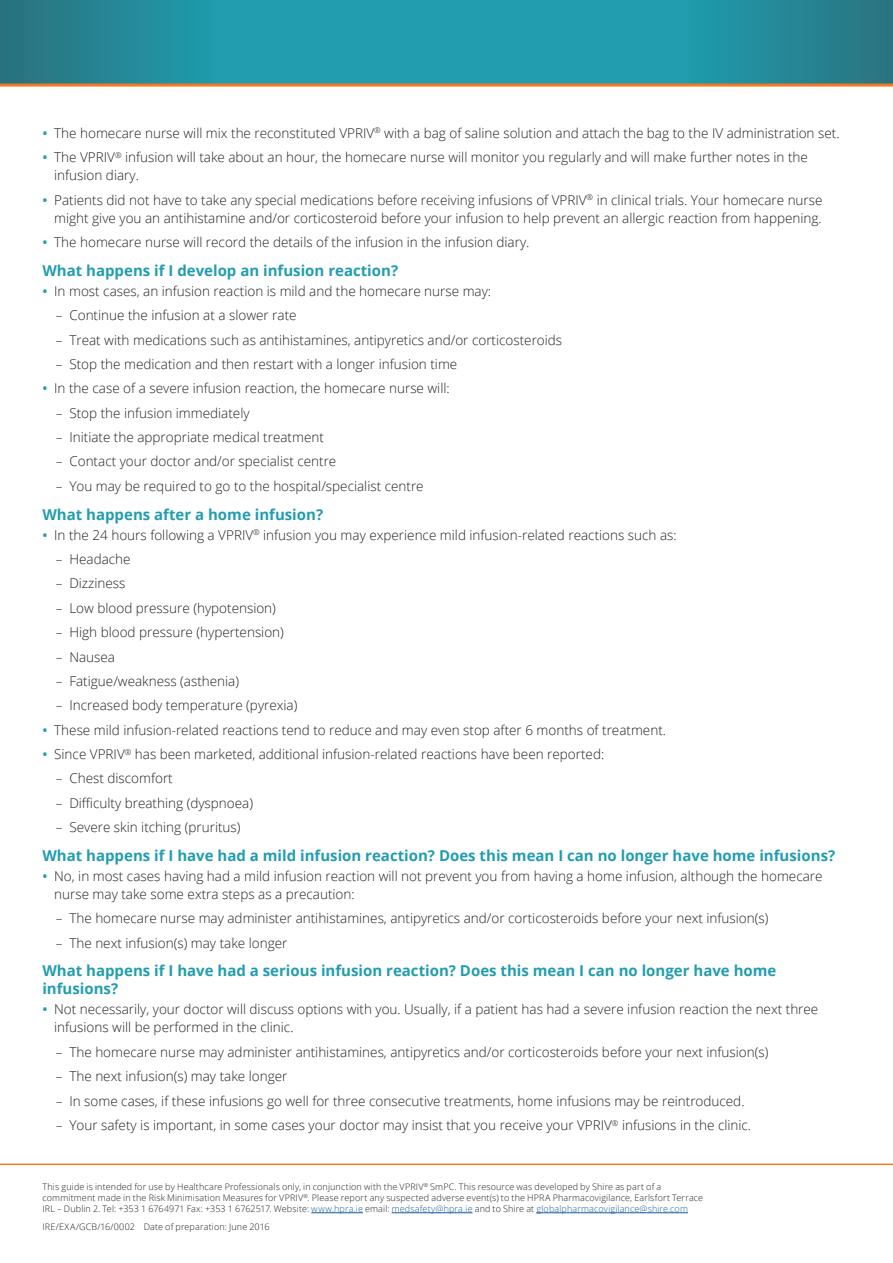
<style>
.page{position:relative;width:893px;height:1263px;background:#fff}
.page>*{position:absolute;margin:0;border:0;box-sizing:border-box;transform-origin:0 0}
.Sub_Head_Turq{font:700 15px/18px "Open Sans";color:#229db0}
.Body_Copy{font:300 13.5px/18px "Open Sans";color:#231f20}
.t1{font:300 9px/11.2px "Open Sans";letter-spacing:.015em;color:#231f20}
.s1{font-weight:600;color:#229db0}
.s2{color:#175d9e}
</style>
<div class="page">
<svg style="left:0;top:0;width:893px;height:84px;background:#2492a2"></svg>
<hr style="left:0;top:84px;width:893px;height:3px;background:#f47921">
<hr style="left:0;top:1163px;width:893px;height:2px;background:#f47921">
<hr style="left:311px;top:1212px;width:52px;height:1px;background:#175d9e">
<hr style="left:392px;top:1212px;width:80px;height:1px;background:#175d9e">
<hr style="left:536px;top:1212px;width:152px;height:1px;background:#175d9e">
<p class="Body_Copy" style="left:42px;top:124px;width:799px"><span class="s1">•</span> The homecare nurse will mix the reconstituted VPRIV<sup>®</sup> with a bag of saline solution and attach the bag to the IV administration set.</p>
<p class="Body_Copy" style="left:54px;top:148px;width:755px;text-indent:-12px"><span class="s1">•</span> The VPRIV<sup>®</sup> infusion will take about an hour, the homecare nurse will monitor you regularly and will make further notes in the infusion diary.</p>
<p class="Body_Copy" style="left:42px;top:190px;width:782px;text-align:right"><span class="s1">•</span> Patients did not have to take any special medications before receiving infusions of VPRIV<sup>®</sup> in clinical trials. Your homecare nurse might give you an antihistamine and/or corticosteroid before your infusion to help prevent an allergic reaction from happening.</p>
<p class="Body_Copy" style="left:42px;top:233px;width:488px"><span class="s1">•</span> The homecare nurse will record the details of the infusion in the infusion diary.</p>
<p class="Sub_Head_Turq" style="left:42px;top:261px;width:357px">What happens if I develop an infusion reaction?</p>
<p class="Body_Copy" style="left:42px;top:282px;width:450px"><span class="s1">•</span> In most cases, an infusion reaction is mild and the homecare nurse may:</p>
<p class="Body_Copy" style="left:56px;top:306px;width:242px">– Continue the infusion at a slower rate</p>
<p class="Body_Copy" style="left:56px;top:330px;width:508px">– Treat with medications such as antihistamines, antipyretics and/or corticosteroids</p>
<p class="Body_Copy" style="left:56px;top:355px;width:403px">– Stop the medication and then restart with a longer infusion time</p>
<p class="Body_Copy" style="left:42px;top:379px;width:409px"><span class="s1">•</span> In the case of a severe infusion reaction, the homecare nurse will:</p>
<p class="Body_Copy" style="left:56px;top:403px;width:195px">– Stop the infusion immediately</p>
<p class="Body_Copy" style="left:56px;top:428px;width:270px">– Initiate the appropriate medical treatment</p>
<p class="Body_Copy" style="left:56px;top:452px;width:282px">– Contact your doctor and/or specialist centre</p>
<p class="Body_Copy" style="left:56px;top:477px;width:369px">– You may be required to go to the hospital/specialist centre</p>
<p class="Sub_Head_Turq" style="left:42px;top:505px;width:282px">What happens after a home infusion?</p>
<p class="Body_Copy" style="left:42px;top:525px;width:636px"><span class="s1">•</span> In the 24 hours following a VPRIV<sup>®</sup> infusion you may experience mild infusion-related reactions such as:</p>
<p class="Body_Copy" style="left:56px;top:550px;width:76px">– Headache</p>
<p class="Body_Copy" style="left:56px;top:574px;width:71px">– Dizziness</p>
<p class="Body_Copy" style="left:56px;top:598px;width:222px">– Low blood pressure (hypotension)</p>
<p class="Body_Copy" style="left:56px;top:623px;width:229px">– High blood pressure (hypertension)</p>
<p class="Body_Copy" style="left:56px;top:647px;width:61px">– Nausea</p>
<p class="Body_Copy" style="left:56px;top:672px;width:185px">– Fatigue/weakness (asthenia)</p>
<p class="Body_Copy" style="left:56px;top:696px;width:243px">– Increased body temperature (pyrexia)</p>
<p class="Body_Copy" style="left:42px;top:720px;width:625px"><span class="s1">•</span> These mild infusion-related reactions tend to reduce and may even stop after 6 months of treatment.</p>
<p class="Body_Copy" style="left:42px;top:745px;width:563px"><span class="s1">•</span> Since VPRIV<sup>®</sup> has been marketed, additional infusion-related reactions have been reported:</p>
<p class="Body_Copy" style="left:56px;top:769px;width:118px">– Chest discomfort</p>
<p class="Body_Copy" style="left:56px;top:793px;width:199px">– Difficulty breathing (dyspnoea)</p>
<p class="Body_Copy" style="left:56px;top:818px;width:186px">– Severe skin itching (pruritus)</p>
<p class="Sub_Head_Turq" style="left:42px;top:846px;width:794px">What happens if I have had a mild infusion reaction? Does this mean I can no longer have home infusions?</p>
<p class="Body_Copy" style="left:54px;top:867px;width:770px;text-indent:-12px"><span class="s1">•</span> No, in most cases having had a mild infusion reaction will not prevent you from having a home infusion, although the homecare nurse may take some extra steps as a precaution:</p>
<p class="Body_Copy" style="left:56px;top:909px;width:714px">– The homecare nurse may administer antihistamines, antipyretics and/or corticosteroids before your next infusion(s)</p>
<p class="Body_Copy" style="left:56px;top:933px;width:233px">– The next infusion(s) may take longer</p>
<p class="Sub_Head_Turq" style="left:42px;top:961px;width:735px">What happens if I have had a serious infusion reaction? Does this mean I can no longer have home infusions?</p>
<p class="Body_Copy" style="left:54px;top:1000px;width:766px;text-indent:-12px"><span class="s1">•</span> Not necessarily, your doctor will discuss options with you. Usually, if a patient has had a severe infusion reaction the next three infusions will be performed in the clinic.</p>
<p class="Body_Copy" style="left:56px;top:1042px;width:714px">– The homecare nurse may administer antihistamines, antipyretics and/or corticosteroids before your next infusion(s)</p>
<p class="Body_Copy" style="left:56px;top:1067px;width:233px">– The next infusion(s) may take longer</p>
<p class="Body_Copy" style="left:56px;top:1091px;width:690px">– In some cases, if these infusions go well for three consecutive treatments, home infusions may be reintroduced.</p>
<p class="Body_Copy" style="left:56px;top:1116px;width:697px">– Your safety is important, in some cases your doctor may insist that you receive your VPRIV<sup>®</sup> infusions in the clinic.</p>
<p class="t1" style="left:43px;top:1180px;width:662px">This guide is intended for use by Healthcare Professionals only, in conjunction with the VPRIV<sup>®</sup> SmPC. This resource was developed by Shire as part of a commitment made in the Risk Minimisation Measures for VPRIV<sup>®</sup>. Please report any suspected adverse event(s) to the HPRA Pharmacovigilance, Earlsfort Terrace<br>IRL – Dublin 2. Tel: +353 1 6764971 Fax: +353 1 6762517. Website: <span class="s2">www.hpra.ie</span> email: <span class="s2">medsafety@hpra.ie</span> and to Shire at <span class="s2">globalpharmacovigilance@shire.com</span></p>
<p class="t1" style="left:43px;top:1220px;width:229px">IRE/EXA/GCB/16/0002 Date of preparation: June 2016</p>
</div>
